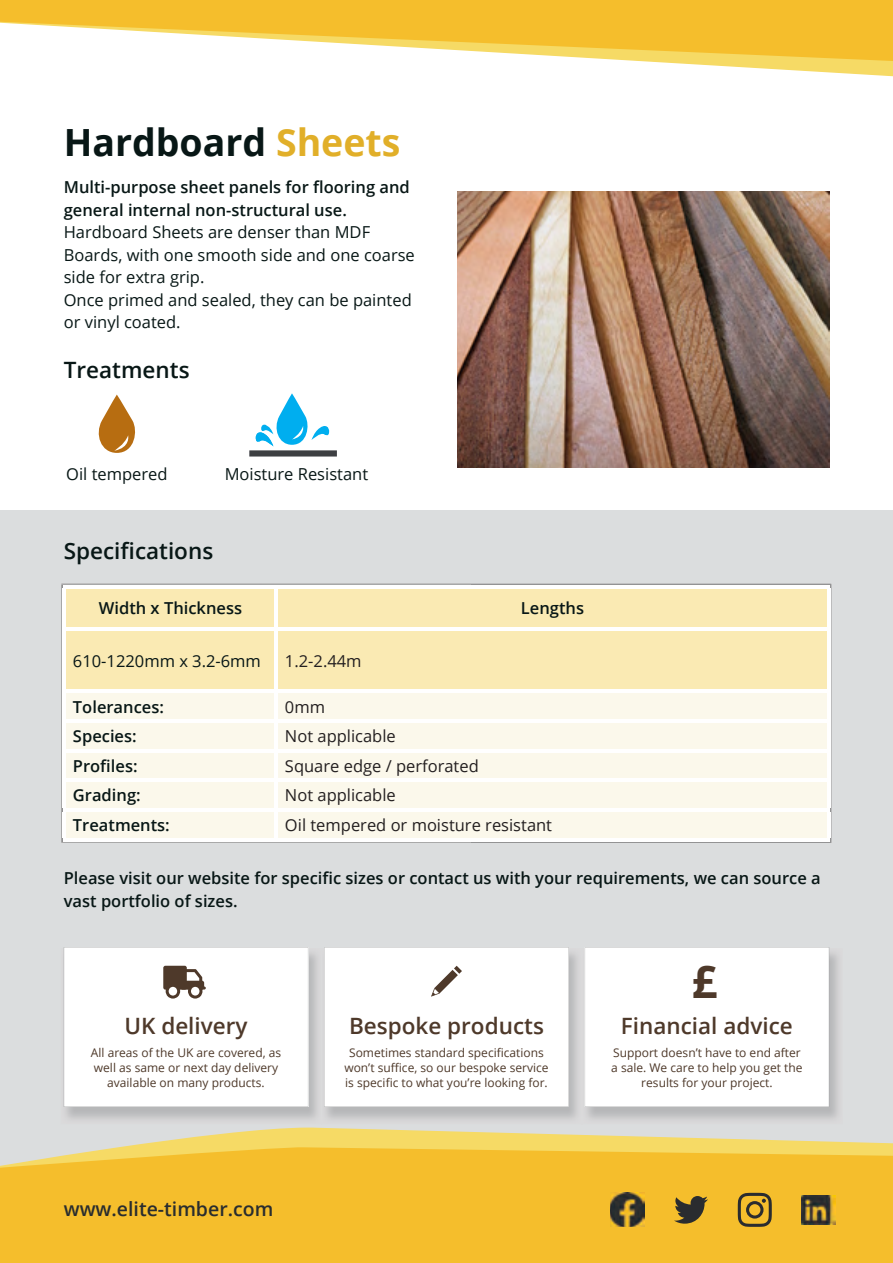
<style>
.page{position:relative;width:893px;height:1263px;background:#fff}
.page>*{position:absolute;margin:0;border:0;box-sizing:border-box;transform-origin:0 0}
.t1{font:700 45px "Open Sans";color:#4e392a}
.t2{font:700 37.5px "Open Sans";color:#081716}
.t3{font:600 22.5px "Open Sans";color:#4e392a}
.t4{font:600 22.5px "Open Sans";color:#081716}
.t5{font:600 19.5px "Open Sans";color:#292d2f}
.t6{font:600 16.5px/22.5px "Open Sans";color:#081716}
.t7{font:16.5px/22.5px "Open Sans";color:#081716}
.t8{font:16.5px "Open Sans";color:#231f20}
.t9{font:12px/15px "Open Sans";color:#4e392a;text-align:center}
.s1{color:#e1af29}
</style>
<div class="page">
<div style="left:0;top:510px;width:893px;height:753px;background:#dbddde"></div>
<img style="left:457px;top:191px;width:372px;height:277px">
<div style="left:66px;top:588px;width:761px;height:101px;background:#faeab3"></div>
<div style="left:66px;top:693px;width:761px;height:145px;background:#fbf8eb"></div>
<hr style="left:63px;top:585px;width:213px;height:3px;background:#fff">
<hr style="left:63px;top:588px;width:3px;height:41px;background:#fff">
<hr style="left:276px;top:585px;width:554px;height:3px;background:#fff">
<hr style="left:827px;top:588px;width:3px;height:41px;background:#fff">
<hr style="left:63px;top:629px;width:3px;height:62px;background:#fff">
<hr style="left:827px;top:629px;width:3px;height:62px;background:#fff">
<hr style="left:63px;top:691px;width:3px;height:30px;background:#fff">
<hr style="left:827px;top:691px;width:3px;height:30px;background:#fff">
<hr style="left:63px;top:721px;width:3px;height:30px;background:#fff">
<hr style="left:827px;top:721px;width:3px;height:30px;background:#fff">
<hr style="left:63px;top:751px;width:3px;height:29px;background:#fff">
<hr style="left:827px;top:751px;width:3px;height:29px;background:#fff">
<hr style="left:63px;top:780px;width:3px;height:28px;background:#fff">
<hr style="left:827px;top:780px;width:3px;height:28px;background:#fff">
<hr style="left:63px;top:808px;width:213px;height:4px;background:#fff">
<hr style="left:63px;top:812px;width:3px;height:26px;background:#fff">
<hr style="left:276px;top:808px;width:554px;height:4px;background:#fff">
<hr style="left:827px;top:812px;width:3px;height:26px;background:#fff">
<hr style="left:63px;top:838px;width:213px;height:3px;background:#fff">
<hr style="left:276px;top:838px;width:554px;height:3px;background:#fff">
<hr style="left:275px;top:588px;width:3px;height:39px;background:#fff">
<hr style="left:66px;top:627px;width:210px;height:4px;background:#fff">
<hr style="left:276px;top:627px;width:551px;height:4px;background:#fff">
<hr style="left:275px;top:631px;width:3px;height:58px;background:#fff">
<hr style="left:66px;top:689px;width:210px;height:4px;background:#fff">
<hr style="left:276px;top:689px;width:551px;height:4px;background:#fff">
<hr style="left:275px;top:693px;width:3px;height:26px;background:#fff">
<hr style="left:66px;top:719px;width:210px;height:4px;background:#fff">
<hr style="left:276px;top:719px;width:551px;height:4px;background:#fff">
<hr style="left:275px;top:723px;width:3px;height:26px;background:#fff">
<hr style="left:66px;top:749px;width:210px;height:3px;background:#fff">
<hr style="left:276px;top:749px;width:551px;height:3px;background:#fff">
<hr style="left:275px;top:752px;width:3px;height:26px;background:#fff">
<hr style="left:66px;top:778px;width:210px;height:4px;background:#fff">
<hr style="left:276px;top:778px;width:551px;height:4px;background:#fff">
<hr style="left:275px;top:782px;width:3px;height:26px;background:#fff">
<hr style="left:275px;top:812px;width:3px;height:26px;background:#fff">
<div style="left:585px;top:947px;width:244px;height:160px;background:#fff"></div>
<div style="left:324px;top:947px;width:245px;height:160px;background:#fff"></div>
<div style="left:64px;top:947px;width:244px;height:160px;background:#fff"></div>
<svg style="left:98px;top:395px;width:38px;height:58px"></svg>
<svg style="left:249px;top:393px;width:88px;height:63px"></svg>
<svg style="left:128px;top:1127px;width:765px;height:19px;fill:#f6da65"></svg>
<div style="left:0;top:1146px;width:893px;height:117px;background:#f5be2c"></div>
<svg style="left:0;top:0;width:893px;height:77px;fill:#f5be2c"></svg>
<img style="left:801px;top:1195px;width:35px;height:29px">
<svg style="left:674px;top:1196px;width:34px;height:28px"></svg>
<svg style="left:738px;top:1193px;width:34px;height:34px"></svg>
<img style="left:610px;top:1193px;width:34px;height:34px">
<h2 class="t2" style="left:64px;top:116px;width:338px">Hardboard <span class="s1">Sheets</span></h2>
<h3 class="t6" style="left:64px;top:176px;width:348px">Multi-purpose sheet panels for flooring and general internal non-structural use.</h3>
<h3 class="t7" style="left:64px;top:221px;width:353px">Hardboard Sheets are denser than MDF<br>Boards, with one smooth side and one coarse side for extra grip.<br>Once primed and sealed, they can be painted or vinyl coated.</h3>
<h3 class="t4" style="left:64px;top:354px;width:127px">Treatments</h3>
<h3 class="t7" style="left:66px;top:463px;width:103px">Oil tempered</h3>
<h3 class="t7" style="left:225px;top:463px;width:145px">Moisture Resistant</h3>
<h3 class="t4" style="left:64px;top:536px;width:151px">Specifications</h3>
<h3 class="t6" style="left:99px;top:597px;width:145px">Width x Thickness</h3>
<h3 class="t6" style="left:521px;top:597px;width:65px">Lengths</h3>
<h3 class="t7" style="left:73px;top:649px;width:190px">610-1220mm x 3.2-6mm</h3>
<h3 class="t8" style="left:285px;top:649px;width:78px">1.2-2.44m</h3>
<h3 class="t6" style="left:73px;top:695px;width:92px">Tolerances:</h3>
<h3 class="t8" style="left:285px;top:695px;width:42px">0mm</h3>
<h3 class="t6" style="left:73px;top:725px;width:65px">Species:</h3>
<h3 class="t8" style="left:285px;top:725px;width:112px">Not applicable</h3>
<h3 class="t6" style="left:73px;top:754px;width:66px">Profiles:</h3>
<h3 class="t8" style="left:285px;top:754px;width:195px">Square edge / perforated</h3>
<h3 class="t6" style="left:73px;top:784px;width:69px">Grading:</h3>
<h3 class="t8" style="left:285px;top:784px;width:112px">Not applicable</h3>
<h3 class="t6" style="left:73px;top:813px;width:98px">Treatments:</h3>
<h3 class="t8" style="left:285px;top:814px;width:269px">Oil tempered or moisture resistant</h3>
<h3 class="t6" style="left:64px;top:867px;width:758px">Please visit our website for specific sizes or contact us with your requirements, we can source a vast portfolio of sizes.</h3>
<h3 class="t3" style="left:124px;top:1010px;width:125px">UK delivery</h3>
<p class="t9" style="left:91px;top:1045px;width:192px">All areas of the UK are covered, as well as same or next day delivery available on many products.</p>
<h3 class="t5" style="left:64px;top:1196px;width:211px">www.elite-timber.com</h3>
<h3 class="t3" style="left:349px;top:1010px;width:196px">Bespoke products</h3>
<p class="t9" style="left:344px;top:1045px;width:206px">Sometimes standard specifications won’t suffice, so our bespoke service is specific to what you’re looking for.</p>
<h1 class="t1" style="left:692px;top:949px;width:27px">£</h1>
<h3 class="t3" style="left:621px;top:1010px;width:173px">Financial advice</h3>
<p class="t9" style="left:611px;top:1045px;width:193px">Support doesn’t have to end after a sale. We care to help you get the results for your project.</p>
</div>
